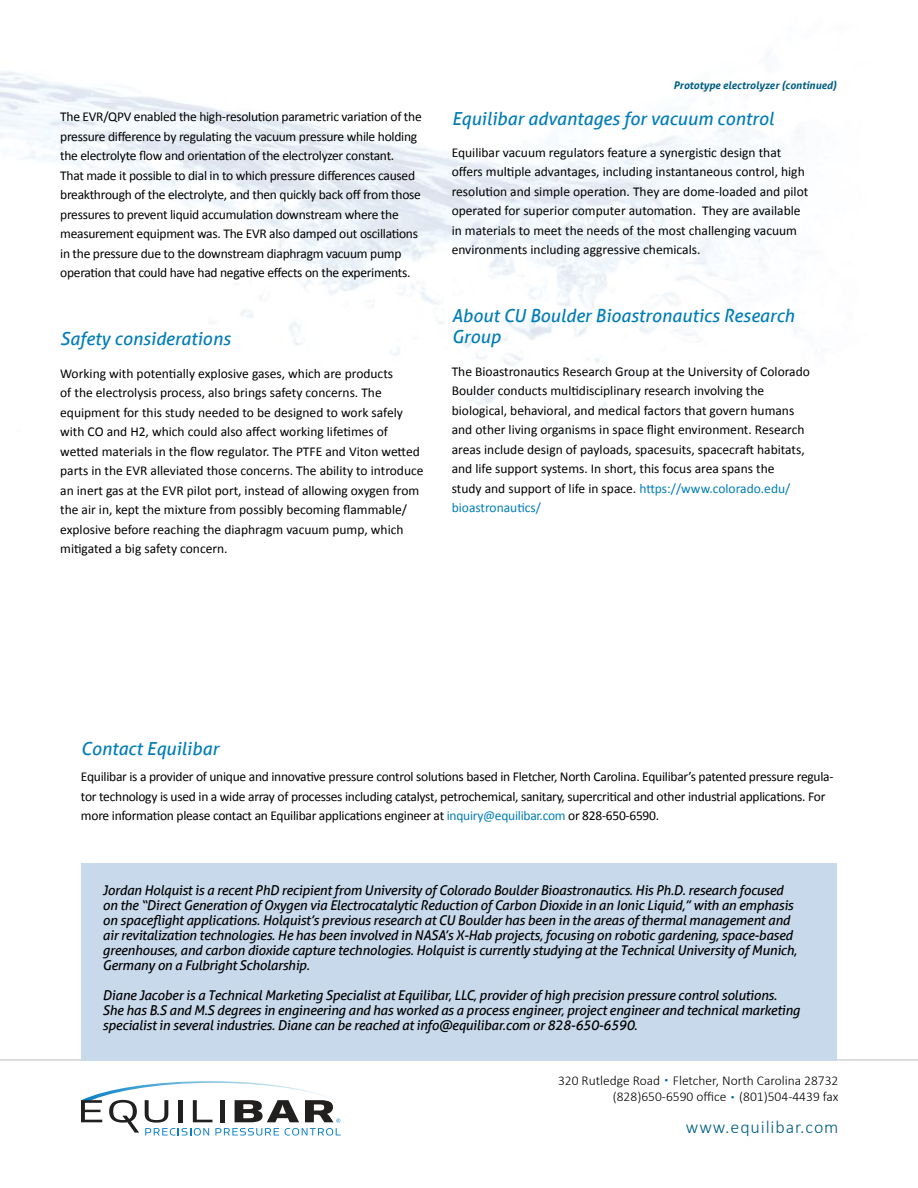
<style>
.page{position:relative;width:918px;height:1188px;background:#fff}
.page>*{position:absolute;margin:0;border:0;box-sizing:border-box;transform-origin:0 0}
.t1{font:italic 18px/21px "Aller";color:#007db8}
.t2{font:300 18px "Calibri";letter-spacing:.05em;color:#005e83}
.t3{font:13.5px/19.5px "Calibri";letter-spacing:-.01em;color:#000}
.t4{font:italic 13.5px/15px "Aller";letter-spacing:-.02em;color:#000}
.t5{font:300 13.5px/16.5px "Calibri";color:#000;text-align:right}
.t6{font:italic 700 10.5px "Aller";color:#005e83}
.s1{color:#007db8}
.s2{font-size:9px;color:#0066a7}
</style>
<div class="page">
<hr style="left:0;top:1059px;width:918px;height:2px;background:#d1d3d4">
<svg style="left:81px;top:1081px;width:260px;height:55px"></svg>
<div style="left:81px;top:863px;width:756px;height:198px;background:#c8d9eb"></div>
<p class="t3" style="left:60px;top:106px;width:363px">The EVR/QPV enabled the high-resolution parametric variation of the pressure difference by regulating the vacuum pressure while holding the electrolyte flow and orientation of the electrolyzer constant.<br>That made it possible to dial in to which pressure differences caused breakthrough of the electrolyte, and then quickly back off from those pressures to prevent liquid accumulation downstream where the measurement equipment was. The EVR also damped out oscillations in the pressure due to the downstream diaphragm vacuum pump operation that could have had negative effects on the experiments.</p>
<h1 class="t1" style="left:60px;top:328px;width:172px">Safety considerations</h1>
<p class="t3" style="left:60px;top:363px;width:365px">Working with potentially explosive gases, which are products<br>of the electrolysis process, also brings safety concerns. The equipment for this study needed to be designed to work safely with CO and H2, which could also affect working lifetimes of wetted materials in the flow regulator. The PTFE and Viton wetted parts in the EVR alleviated those concerns. The ability to introduce an inert gas at the EVR pilot port, instead of allowing oxygen from the air in, kept the mixture from possibly becoming flammable/ explosive before reaching the diaphragm vacuum pump, which mitigated a big safety concern.</p>
<p class="t6" style="left:673px;top:78px;width:165px">Prototype electrolyzer (continued)</p>
<h1 class="t1" style="left:452px;top:108px;width:324px">Equilibar advantages for vacuum control</h1>
<p class="t3" style="left:452px;top:142px;width:358px">Equilibar vacuum regulators feature a synergistic design that offers multiple advantages, including instantaneous control, high resolution and simple operation. They are dome-loaded and pilot operated for superior computer automation. They are available in materials to meet the needs of the most challenging vacuum environments including aggressive chemicals.</p>
<h1 class="t1" style="left:452px;top:305px;width:344px">About CU Boulder Bioastronautics Research<br>Group</h1>
<p class="t3" style="left:452px;top:361px;width:360px">The Bioastronautics Research Group at the University of Colorado Boulder conducts multidisciplinary research involving the biological, behavioral, and medical factors that govern humans and other living organisms in space flight environment. Research areas include design of payloads, spacesuits, spacecraft habitats, and life support systems. In short, this focus area spans the<br>study and support of life in space. <span class="s1">https://www.colorado.edu/ bioastronautics/</span></p>
<h1 class="t1" style="left:81px;top:738px;width:139px">Contact Equilibar</h1>
<p class="t3" style="left:81px;top:766px;width:754px">Equilibar is a provider of unique and innovative pressure control solutions based in Fletcher, North Carolina. Equilibar’s patented pressure regula&shy;tor technology is used in a wide array of processes including catalyst, petrochemical, sanitary, supercritical and other industrial applications. For more information please contact an Equilibar applications engineer at <span class="s1">inquiry@equilibar.com</span> or 828-650-6590.</p>
<p class="t4" style="left:103px;top:883px;width:696px">Jordan Holquist is a recent PhD recipient from University of Colorado Boulder Bioastronautics. His Ph.D. research focused on the “Direct Generation of Oxygen via Electrocatalytic Reduction of Carbon Dioxide in an Ionic Liquid,” with an emphasis on spaceflight applications. Holquist’s previous research at CU Boulder has been in the areas of thermal management and air revitalization technologies. He has been involved in NASA’s X-Hab projects, focusing on robotic gardening, space-based greenhouses, and carbon dioxide capture technologies. Holquist is currently studying at the Technical University of Munich, Germany on a Fulbright Scholarship.</p>
<p class="t4" style="left:103px;top:988px;width:699px">Diane Jacober is a Technical Marketing Specialist at Equilibar, LLC, provider of high precision pressure control solutions.<br>She has B.S and M.S degrees in engineering and has worked as a process engineer, project engineer and technical marketing specialist in several industries. Diane can be reached at info@equilibar.com or 828-650-6590.</p>
<p class="t5" style="left:558px;top:1072px;width:282px">320 Rutledge Road <span class="s2">•</span> Fletcher, North Carolina 28732 (828)650-6590 office <span class="s2">•</span> (801)504-4439 fax</p>
<h1 class="t2" style="left:686px;top:1115px;width:154px">www.equilibar.com</h1>
</div>
